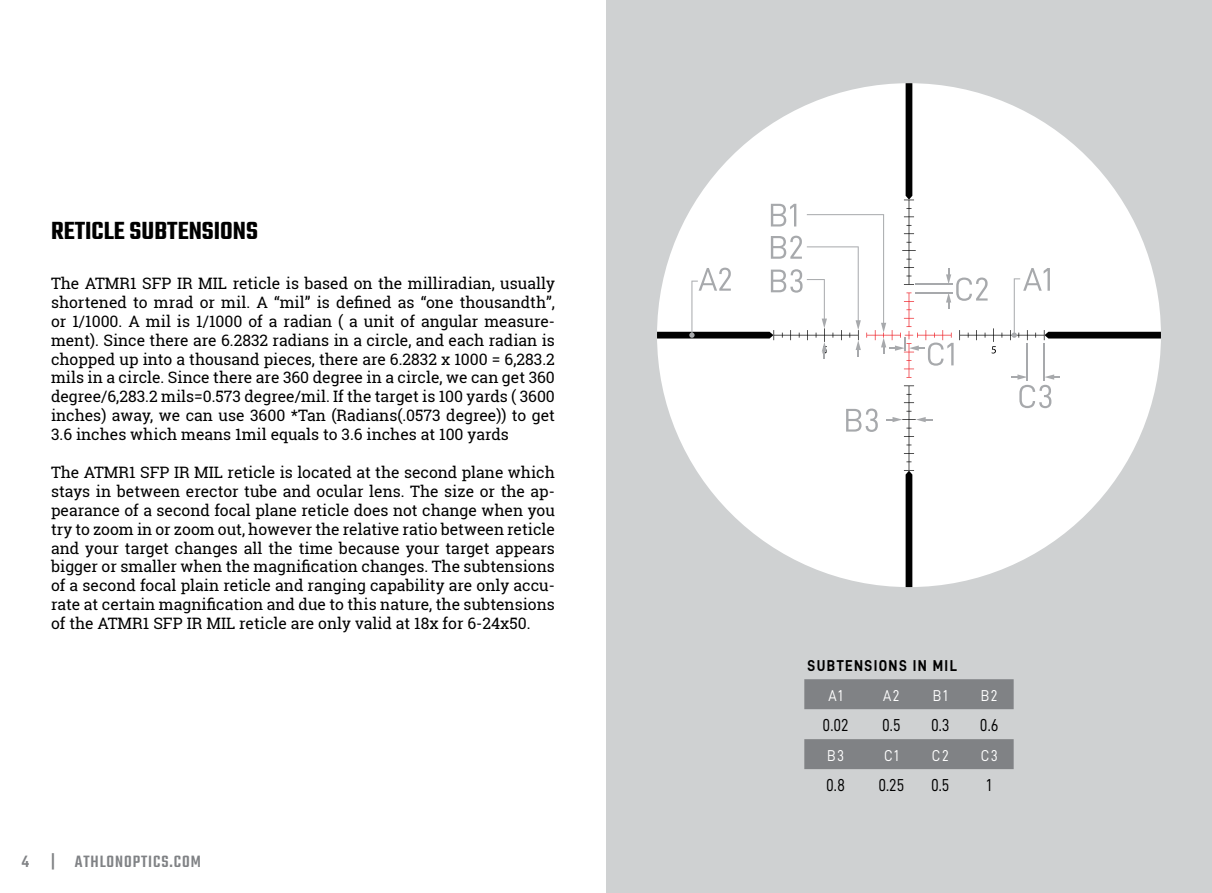
<style>
.page{position:relative;width:1212px;height:893px;background:#fff}
.page>*{position:absolute;margin:0;border:0;box-sizing:border-box;transform-origin:0 0}
.Text_Standard{font:600 27px "Teko";color:#000}
.t1{font:500 18px "Teko";letter-spacing:.05em;color:#808285}
.t2{font:17.32px "D DIN";color:#000;scale:.91 1}
.Text_Standard-2{font:15.75px/18.9px "Roboto Slab";color:#000;text-align:justify}
.t3{font:15.75px "D DIN Bold";letter-spacing:.1em;color:#000;scale:.9 1}
.t4{font:15.75px "D DIN";letter-spacing:.1em;color:#fff;scale:.9 1}
</style>
<div class="page">
<div style="left:606px;top:0;width:606px;height:893px;background:#cfd1d2"></div>
<svg style="left:657px;top:83px;width:504px;height:504px"></svg>
<svg style="left:804px;top:679px;width:210px;height:90px"></svg>
<p class="Text_Standard" style="left:51px;top:214px;width:208px">RETICLE SUBTENSIONS</p>
<p class="Text_Standard-2" style="left:51px;top:274px;width:505px">The ATMR1 SFP IR MIL reticle is based on the milliradian, usually shortened to mrad or mil. A “mil” is defined as “one thousandth”, or 1/1000. A mil is 1/1000 of a radian ( a unit of angular measure&shy;ment). Since there are 6.2832 radians in a circle, and each radian is chopped up into a thousand pieces, there are 6.2832 x 1000 = 6,283.2 mils in a circle. Since there are 360 degree in a circle, we can get 360 degree/6,283.2 mils=0.573 degree/mil. If the target is 100 yards ( 3600 inches) away, we can use 3600 *Tan (Radians(.0573 degree)) to get 3.6 inches which means 1mil equals to 3.6 inches at 100 yards</p>
<p class="Text_Standard-2" style="left:51px;top:463px;width:505px">The ATMR1 SFP IR MIL reticle is located at the second plane which stays in between erector tube and ocular lens. The size or the ap&shy;pearance of a second focal plane reticle does not change when you try to zoom in or zoom out, however the relative ratio between reticle and your target changes all the time because your target appears bigger or smaller when the magnification changes. The subtensions of a second focal plain reticle and ranging capability are only accu&shy;rate at certain magnification and due to this nature, the subtensions of the ATMR1 SFP IR MIL reticle are only valid at 18x for 6-24x50.</p>
<p class="t1" style="left:22px;top:851px;width:181px">4 | ATHLONOPTICS.COM</p>
<p class="t3" style="left:807px;top:657px;width:168px">SUBTENSIONS IN MIL</p>
<p class="t4" style="left:828px;top:687px;width:17px">A1</p>
<p class="t4" style="left:883px;top:687px;width:20px">A2</p>
<p class="t4" style="left:933px;top:687px;width:18px">B1</p>
<p class="t4" style="left:981px;top:687px;width:20px">B2</p>
<p class="t2" style="left:823px;top:715px;width:30px">0.02</p>
<p class="t2" style="left:882px;top:715px;width:22px">0.5</p>
<p class="t2" style="left:931px;top:715px;width:22px">0.3</p>
<p class="t2" style="left:980px;top:715px;width:22px">0.6</p>
<p class="t4" style="left:827px;top:747px;width:21px">B3</p>
<p class="t4" style="left:884px;top:747px;width:18px">C1</p>
<p class="t4" style="left:932px;top:747px;width:20px">C2</p>
<p class="t4" style="left:981px;top:747px;width:21px">C3</p>
<p class="t2" style="left:826px;top:775px;width:22px">0.8</p>
<p class="t2" style="left:878px;top:775px;width:30px">0.25</p>
<p class="t2" style="left:931px;top:775px;width:22px">0.5</p>
<p class="t2" style="left:986px;top:775px;width:7px">1</p>
</div>
